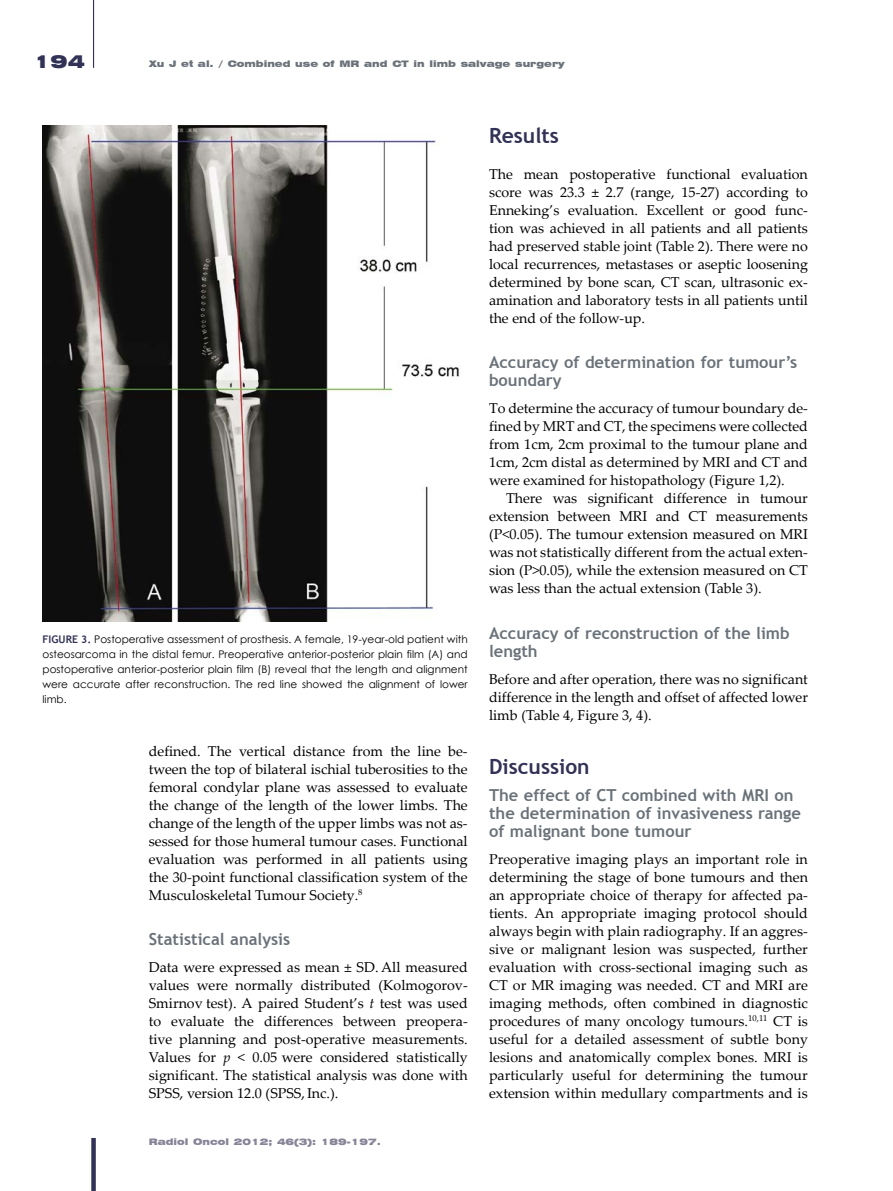
<style>
.page{position:relative;width:893px;height:1191px;background:#fff}
.page>*{position:absolute;margin:0;border:0;box-sizing:border-box;transform-origin:0 0}
.t1{font:700 21px "Trebuchet MS";color:#323257}
.t2{font:900 expanded 18px "Swiss 721 BT";color:#323257}
.t3{font:700 16.5px/18px "Trebuchet MS";color:#6a7279}
.t4{font:14.25px/18px "Palatino Linotype";color:#000;text-align:justify}
.t5{font:10.5px/15px "Century Gothic";color:#000;text-align:justify}
.t6{font:900 expanded 9px "Swiss 721 BT";color:#6a7279}
.t7{font:900 expanded 9px "Swiss 721 BT";color:#888497}
.s1{font-family:"Trebuchet MS";font-weight:700;color:#323257}
.s2{font-style:italic}
</style>
<div class="page">
<div style="left:91px;top:1138px;width:5px;height:53px;background:#323257"></div>
<hr style="left:93px;top:0;width:1px;height:68px;background:#323257">
<img style="left:43px;top:125px;width:416px;height:497px">
<p class="t2" style="left:33px;top:50px;width:53px">194</p>
<p class="t6" style="left:149px;top:58px;width:417px">Xu J et al. / Combined use of MR and CT in limb salvage surgery</p>
<p class="t5" style="left:43px;top:631px;width:427px"><span class="s1">FIGURE 3.</span> Postoperative assessment of prosthesis. A female, 19-year-old patient with osteosarcoma in the distal femur. Preoperative anterior-posterior plain film (A) and postoperative anterior-posterior plain film (B) reveal that the length and alignment were accurate after reconstruction. The red line showed the alignment of lower limb.</p>
<p class="t4" style="left:149px;top:741px;width:320px">defined. The vertical distance from the line be&shy;tween the top of bilateral ischial tuberosities to the femoral condylar plane was assessed to evaluate the change of the length of the lower limbs. The change of the length of the upper limbs was not as&shy;sessed for those humeral tumour cases. Functional evaluation was performed in all patients using the 30-point functional classification system of the Musculoskeletal Tumour Society.<sup>8</sup></p>
<p class="t3" style="left:149px;top:929px;width:143px">Statistical analysis</p>
<p class="t4" style="left:149px;top:957px;width:320px">Data were expressed as mean ± SD. All measured values were normally distributed (Kolmogorov-Smirnov test). A paired Student’s <span class="s2">t</span> test was used to evaluate the differences between preopera&shy;tive planning and post-operative measurements.<br>Values for <span class="s2">p</span> &lt; 0.05 were considered statistically significant. The statistical analysis was done with SPSS, version 12.0 (SPSS,Inc.).</p>
<p class="t7" style="left:149px;top:1136px;width:234px">Radiol Oncol 2012; 46(3): 189-197.</p>
<h1 class="t1" style="left:489px;top:123px;width:71px">Results</h1>
<p class="t4" style="left:489px;top:165px;width:320px">The mean postoperative functional evaluation score was 23.3 ± 2.7 (range, 15-27) according to Enneking’s evaluation. Excellent or good func&shy;tion was achieved in all patients and all patients had preserved stable joint (Table 2). There were no local recurrences, metastases or aseptic loosening determined by bone scan, CT scan, ultrasonic ex&shy;amination and laboratory tests in all patients until the end of the follow-up.</p>
<p class="t3" style="left:489px;top:353px;width:310px">Accuracy of determination for tumour’s boundary</p>
<p class="t4" style="left:489px;top:399px;width:320px">To determine the accuracy of tumour boundary de&shy;fined by MRT and CT, the specimens were collected from 1cm, 2cm proximal to the tumour plane and 1cm, 2cm distal as determined by MRI and CT and were examined for histopathology (Figure 1,2).</p>
<p class="t4" style="left:489px;top:489px;width:320px;text-indent:17px">There was significant difference in tumour extension between MRI and CT measurements (P&lt;0.05). The tumour extension measured on MRI was not statistically different from the actual exten&shy;sion (P&gt;0.05), while the extension measured on CT was less than the actual extension (Table 3).</p>
<p class="t3" style="left:489px;top:623px;width:302px">Accuracy of reconstruction of the limb length</p>
<p class="t4" style="left:489px;top:669px;width:320px">Before and after operation, there was no significant difference in the length and offset of affected lower limb (Table 4, Figure 3, 4).</p>
<h1 class="t1" style="left:489px;top:753px;width:102px">Discussion</h1>
<p class="t3" style="left:489px;top:785px;width:314px">The effect of CT combined with MRI on the determination of invasiveness range of malignant bone tumour</p>
<p class="t4" style="left:489px;top:849px;width:320px">Preoperative imaging plays an important role in determining the stage of bone tumours and then an appropriate choice of therapy for affected pa&shy;tients. An appropriate imaging protocol should always begin with plain radiography. If an aggres&shy;sive or malignant lesion was suspected, further evaluation with cross-sectional imaging such as CT or MR imaging was needed. CT and MRI are imaging methods, often combined in diagnostic procedures of many oncology tumours.<sup>10,11</sup> CT is useful for a detailed assessment of subtle bony lesions and anatomically complex bones. MRI is particularly useful for determining the tumour extension within medullary compartments and is</p>
</div>
